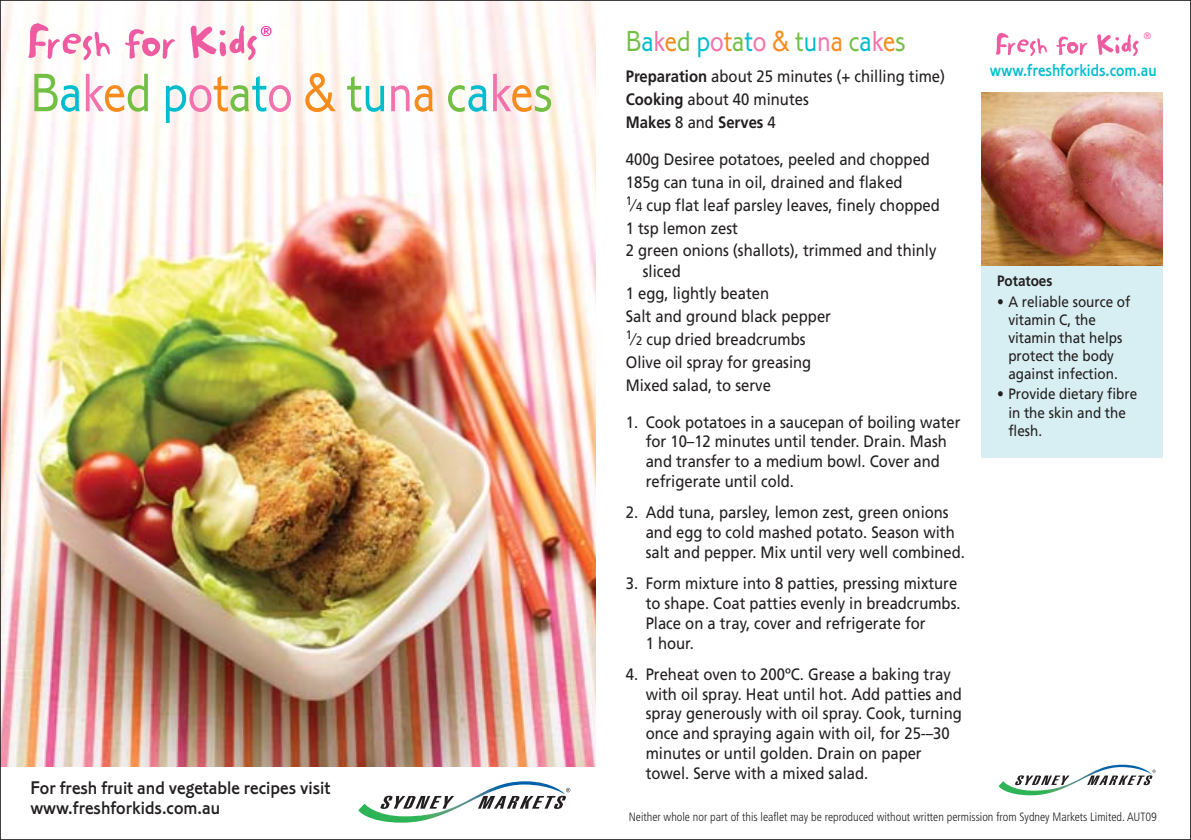
<style>
.page{position:relative;width:1191px;height:840px;background:#fff}
.page>*{position:absolute;margin:0;border:0;box-sizing:border-box;transform-origin:0 0}
.t1{font:56px "Corinthian Light Plain";color:#72bf44;scale:.9 1}
.t2{font:30px "Corinthian Light Plain";color:#72bf44;scale:.9 1}
.t3{font:19px/20px "Corinthian Medium Plain";color:#231f20}
.t4{font:18px "Corinthian Medium Plain";color:#00bdce;scale:.9 1}
.t5{font:16.4px/19.8px "Frutiger";color:#231f20;scale:.9 1}
.t6{font:15px/18px "Frutiger";color:#231f20;scale:.9 1}
.t7{font:700 15px "Frutiger";color:#231f20;scale:.9 1}
.t8{font:13.6px "Helvetica Neue";color:#ec008c}
.t9{font:300 condensed 12px "Frutiger";color:#231f20}
.t10{font:9.2px "Helvetica Neue";color:#ef5ba1}
.s1{color:#00bdce}
.s2{color:#f172ac}
.s3{color:#f68b1e}
.s4{font-weight:700}
.s5{font-size:12.4px}
</style>
<div class="page">
<div style="left:981px;top:95px;width:181px;height:362px;background:#d7eff2"></div>
<svg style="left:998px;top:764px;width:157px;height:30px"></svg>
<svg style="left:358px;top:781px;width:212px;height:41px"></svg>
<img style="left:2px;top:2px;width:593px;height:763px">
<img style="left:19px;top:14px;width:255px;height:56px">
<img style="left:981px;top:92px;width:181px;height:173px">
<img style="left:996px;top:32px;width:143px;height:24px">
<p class="t8" style="left:261px;top:26px;width:12px">®</p>
<p class="t10" style="left:1143px;top:32px;width:9px">®</p>
<p class="t4" style="left:990px;top:64px;width:187px">www.freshforkids.com.au</p>
<h2 class="t2" style="left:626px;top:31px;width:313px">B<span class="s1">a</span><span class="s2">k</span><span class="s3">e</span>d <span class="s1">p</span><span class="s2">o</span><span class="s3">t</span>a<span class="s1">t</span><span class="s2">o</span> <span class="s3">&amp;</span> t<span class="s1">u</span><span class="s2">n</span><span class="s3">a</span> c<span class="s1">a</span><span class="s2">k</span><span class="s3">e</span>s</h2>
<p class="t5" style="left:626px;top:66px;width:356px;line-height:22.8px"><span class="s4">Preparation</span> about 25 minutes (+ chilling time)<br><span class="s4">Cooking</span> about 40 minutes<br><span class="s4">Makes</span> 8 and <span class="s4">Serves</span> 4</p>
<p class="t5" style="left:626px;top:149px;width:350px;line-height:22.8px">400g Desiree potatoes, peeled and chopped 185g can tuna in oil, drained and flaked<br><sup>1</sup>⁄ <span class="s5">4</span> cup flat leaf parsley leaves, finely chopped 1 tsp lemon zest<br>2 green onions (shallots), trimmed and thinly</p>
<p class="t5" style="left:626px;top:260px;width:229px;line-height:22.8px;text-indent:17px">sliced<br>1 egg, lightly beaten<br>Salt and ground black pepper<br><sup>1</sup>⁄ <span class="s5">2</span> cup dried breadcrumbs<br>Olive oil spray for greasing<br>Mixed salad, to serve</p>
<p class="t5" style="left:645px;top:413px;width:351px;text-indent:-20px">1. Cook potatoes in a saucepan of boiling water for 10–12 minutes until tender. Drain. Mash and transfer to a medium bowl. Cover and refrigerate until cold.</p>
<p class="t5" style="left:645px;top:503px;width:356px;text-indent:-20px">2. Add tuna, parsley, lemon zest, green onions and egg to cold mashed potato. Season with salt and pepper. Mix until very well combined.</p>
<p class="t5" style="left:645px;top:574px;width:351px;text-indent:-20px">3. Form mixture into 8 patties, pressing mixture to shape. Coat patties evenly in breadcrumbs.<br>Place on a tray, cover and refrigerate for<br>1 hour.</p>
<p class="t5" style="left:645px;top:665px;width:353px;text-indent:-20px">4. Preheat oven to 200ºC. Grease a baking tray with oil spray. Heat until hot. Add patties and spray generously with oil spray. Cook, turning once and spraying again with oil, for 25-–30 minutes or until golden. Drain on paper towel. Serve with a mixed salad.</p>
<h1 class="t1" style="left:30px;top:74px;width:582px">B<span class="s1">a</span><span class="s2">k</span><span class="s3">e</span>d <span class="s1">p</span><span class="s2">o</span><span class="s3">t</span>a<span class="s1">t</span><span class="s2">o</span> <span class="s3">&amp;</span> t<span class="s1">u</span><span class="s2">n</span><span class="s3">a</span> c<span class="s1">a</span><span class="s2">k</span><span class="s3">e</span>s</h1>
<p class="t7" style="left:997px;top:274px;width:63px">Potatoes</p>
<p class="t6" style="left:1008px;top:293px;width:137px;text-indent:-11px">• A reliable source of vitamin C, the vitamin that helps protect the body against infection.</p>
<p class="t6" style="left:1008px;top:386px;width:145px;text-indent:-11px">• Provide dietary fibre in the skin and the flesh.</p>
<p class="t3" style="left:30px;top:779px;width:301px">For fresh fruit and vegetable recipes visit www.freshforkids.com.au</p>
<p class="t9" style="left:629px;top:811px;width:530px">Neither whole nor part of this leaflet may be reproduced without written permission from Sydney Markets Limited. AUT09</p>
</div>
